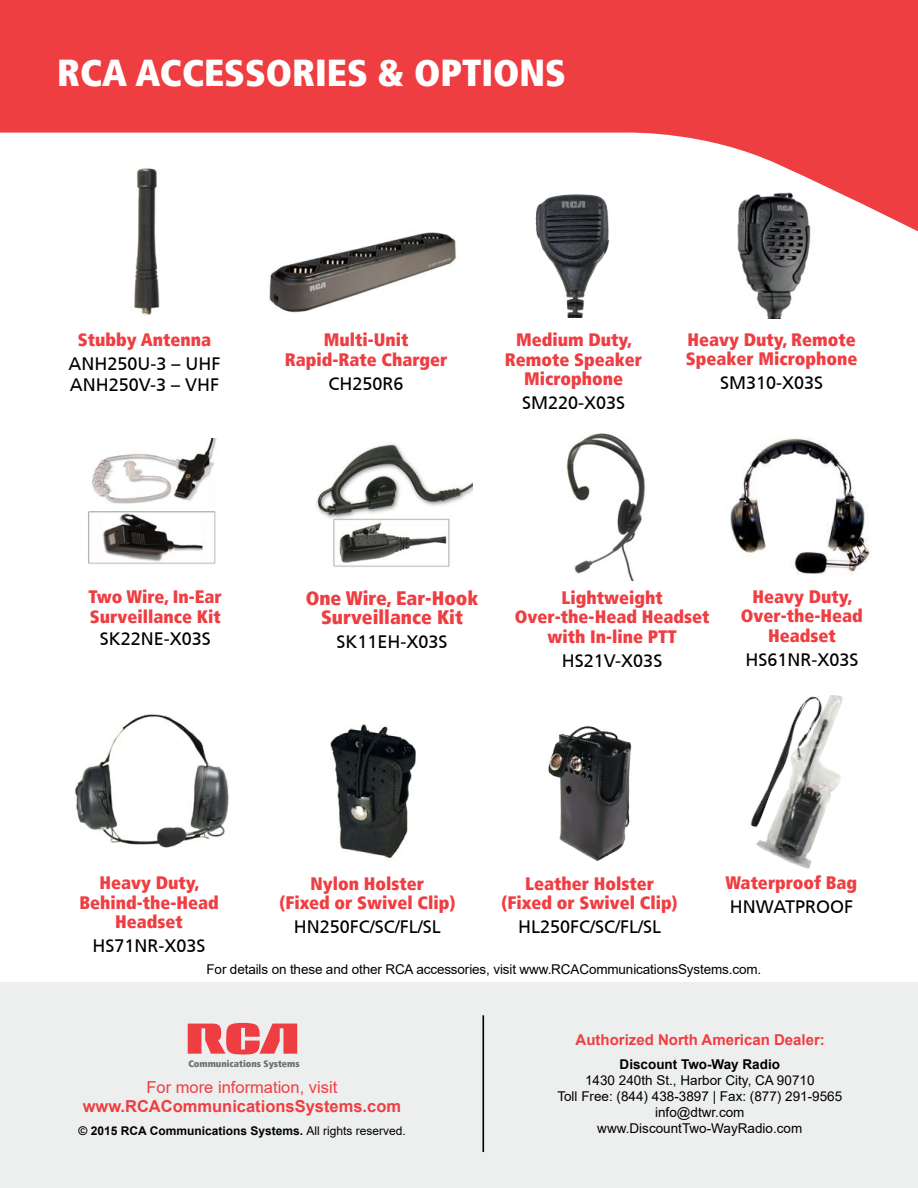
<style>
.page{position:relative;width:918px;height:1188px;background:#fff}
.page>*{position:absolute;margin:0;border:0;box-sizing:border-box;transform-origin:0 0}
.t1{font:900 condensed 37.5px "Frutiger LT";color:#fff}
.t2{font:900 condensed 19.5px/19.5px "Frutiger LT";color:#ef3e42;text-align:center}
.t3{font:900 condensed 18px/19.5px "Frutiger LT";color:#ef3e42;text-align:center}
.t4{font:18px/21px "Frutiger CE";color:#000}
.t5{font:700 16.5px "Arial";color:#ef3e42}
.t6{font:16.5px "Arial";color:#ef3e42}
.t7{font:700 15px "Arial";color:#ef3e42}
.t8{font:13.5px/16.2px "Arial";color:#000;text-align:center}
.t9{font:700 13.5px "Arial";color:#000}
.t10{font:700 12px "Arial";color:#000}
.t11{font:900 condensed 9.45px "Frutiger LT";color:#6d6e71}
.s1{font-weight:400}
</style>
<div class="page">
<div style="left:0;top:983px;width:918px;height:205px;background:#edeeee"></div>
<img style="left:75px;top:714px;width:154px;height:134px">
<img style="left:730px;top:438px;width:140px;height:137px">
<svg style="left:0;top:0;width:918px;height:232px;fill:#ef3e42"></svg>
<svg style="left:188px;top:1023px;width:109px;height:32px"></svg>
<img style="left:264px;top:214px;width:197px;height:99px">
<img style="left:527px;top:186px;width:93px;height:132px">
<img style="left:731px;top:189px;width:86px;height:130px">
<img style="left:316px;top:443px;width:156px;height:124px">
<img style="left:88px;top:438px;width:129px;height:126px">
<hr style="left:482px;top:1015px;width:2px;height:137px;background:#000">
<img style="left:330px;top:725px;width:86px;height:133px">
<img style="left:548px;top:726px;width:84px;height:135px">
<img style="left:566px;top:433px;width:80px;height:147px">
<img style="left:129px;top:163px;width:33px;height:152px">
<img style="left:750px;top:695px;width:93px;height:174px">
<h1 class="t1" style="left:57px;top:57px;width:510px">RCA ACCESSORIES &amp; OPTIONS</h1>
<p class="t3" style="left:78px;top:331px;width:135px">Stubby Antenna</p>
<p class="t4" style="left:69px;top:353px;width:154px">ANH250U-3 – UHF<br>ANH250V-3 – VHF</p>
<p class="t3" style="left:285px;top:332px;width:164px">Multi-Unit<br>Rapid-Rate Charger</p>
<p class="t4" style="left:329px;top:373px;width:77px">CH250R6</p>
<p class="t3" style="left:505px;top:332px;width:139px">Medium Duty,<br>Remote Speaker<br>Microphone</p>
<p class="t4" style="left:522px;top:392px;width:105px">SM220-X03S</p>
<p class="t3" style="left:686px;top:331px;width:173px;text-align:left">Heavy Duty, Remote<br>Speaker Microphone</p>
<p class="t4" style="left:720px;top:373px;width:105px">SM310-X03S</p>
<p class="t3" style="left:89px;top:589px;width:135px;text-align:left">Two Wire, In-Ear<br>Surveillance Kit</p>
<p class="t4" style="left:100px;top:629px;width:113px">SK22NE-X03S</p>
<p class="t2" style="left:306px;top:590px;width:174px">One Wire, Ear-Hook<br>Surveillance Kit</p>
<p class="t4" style="left:337px;top:632px;width:113px">SK11EH-X03S</p>
<p class="t3" style="left:515px;top:589px;width:196px">Lightweight<br>Over-the-Head Headset with In-line PTT</p>
<p class="t4" style="left:562px;top:650px;width:102px">HS21V-X03S</p>
<p class="t3" style="left:741px;top:588px;width:124px">Heavy Duty,<br>Over-the-Head<br>Headset</p>
<p class="t4" style="left:745px;top:649px;width:115px">HS61NR-X03S</p>
<p class="t3" style="left:79px;top:875px;width:141px">Heavy Duty,<br>Behind-the-Head<br>Headset</p>
<p class="t4" style="left:92px;top:936px;width:115px">HS71NR-X03S</p>
<p class="t3" style="left:279px;top:875px;width:178px">Nylon Holster<br>(Fixed or Swivel Clip)</p>
<p class="t4" style="left:294px;top:917px;width:149px">HN250FC/SC/FL/SL</p>
<p class="t3" style="left:502px;top:875px;width:178px">Leather Holster (Fixed or Swivel Clip)</p>
<p class="t4" style="left:518px;top:917px;width:145px">HL250FC/SC/FL/SL</p>
<p class="t3" style="left:725px;top:875px;width:133px">Waterproof Bag</p>
<p class="t4" style="left:730px;top:896px;width:125px">HNWATPROOF</p>
<p class="t8" style="left:207px;top:963px;width:556px">For details on these and other RCA accessories, visit www.RCACommunicationsSystems.com.</p>
<p class="t11" style="left:188px;top:1059px;width:113px">Communications Systems</p>
<p class="t6" style="left:147px;top:1081px;width:192px">For more information, visit</p>
<p class="t5" style="left:83px;top:1100px;width:320px">www.RCACommunicationsSystems.com</p>
<p class="t10" style="left:79px;top:1126px;width:329px">© 2015 RCA Communications Systems. <span class="s1">All rights reserved.</span></p>
<p class="t7" style="left:576px;top:1034px;width:251px">Authorized North American Dealer:</p>
<p class="t9" style="left:620px;top:1059px;width:162px">Discount Two-Way Radio</p>
<p class="t8" style="left:557px;top:1073px;width:286px">1430 240th St., Harbor City, CA 90710<br>Toll Free: (844) 438-3897 | Fax: (877) 291-9565 info@dtwr.com www.DiscountTwo-WayRadio.com</p>
</div>
